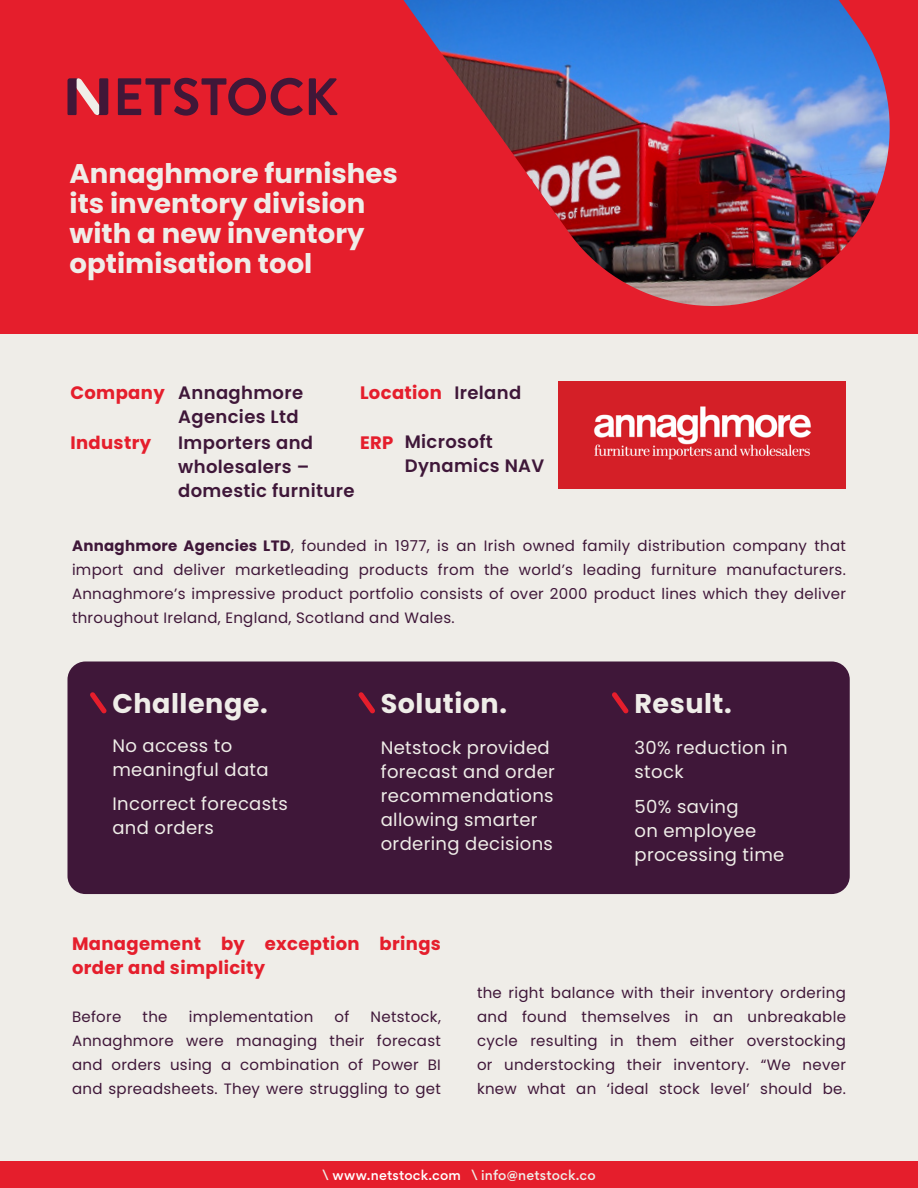
<style>
.page{position:relative;width:918px;height:1188px;background:#efede8}
.page>*{position:absolute;margin:0;border:0;box-sizing:border-box;transform-origin:0 0}
.t1{font:700 27px/30px "Poppins";color:#efede8}
.t2{font:700 27px "Poppins";letter-spacing:.02em;color:#efede8}
.t3{font:18px/24px "Poppins";letter-spacing:.02em;color:#efede8}
.t4{font:600 18px/24px "Poppins";letter-spacing:.02em;color:#3f1739}
.t5{font:700 18px/24px "Poppins";letter-spacing:.02em;color:#e51e2c}
.t6{font:15px/24px "Poppins";letter-spacing:.02em;color:#3f1739;text-align:justify}
.t7{font:500 12.75px "Gordita";letter-spacing:.015em;color:#efede8}
.s1{font-weight:700;color:#e51e2c}
.s2{font-weight:600;color:#3f1739}
.s3{font-weight:700}
.s4{color:#fff}
</style>
<div class="page">
<div style="left:68px;top:662px;width:782px;height:232px;background:#3f1739;border-radius:18px"></div>
<div style="left:0;top:0;width:403px;height:330px;background:#e51e2c"></div>
<img style="left:403px;top:0;width:511px;height:330px">
<div style="left:0;top:1161px;width:918px;height:27px;background:#e51e2c"></div>
<svg style="left:90px;top:692px;width:17px;height:22px"></svg>
<svg style="left:612px;top:692px;width:17px;height:22px"></svg>
<svg style="left:358px;top:692px;width:17px;height:22px"></svg>
<svg style="left:309px;top:78px;width:29px;height:37px"></svg>
<svg style="left:118px;top:78px;width:185px;height:38px;background:#a01b30"></svg>
<svg style="left:68px;top:78px;width:40px;height:38px"></svg>
<img style="left:558px;top:382px;width:288px;height:106px">
<h1 class="t1" style="left:70px;top:158px;width:330px">Annaghmore furnishes its inventory division with a new inventory optimisation tool</h1>
<p class="t4" style="left:70px;top:381px;width:234px;text-align:right"><span class="s1">Company</span> Annaghmore<br>Agencies Ltd</p>
<p class="t5" style="left:360px;top:381px;width:163px">Location <span class="s2">Ireland</span></p>
<p class="t5" style="left:70px;top:431px;width:82px">Industry</p>
<p class="t4" style="left:178px;top:431px;width:178px">Importers and wholesalers – domestic furniture</p>
<p class="t4" style="left:405px;top:430px;width:141px;text-indent:-45px"><span class="s1">ERP</span> Microsoft<br>Dynamics NAV</p>
<p class="t6" style="left:72px;top:534px;width:776px"><span class="s3">Annaghmore Agencies LTD</span>, founded in 1977, is an Irish owned family distribution company that import and deliver marketleading products from the world’s leading furniture manufacturers.<br>Annaghmore’s impressive product portfolio consists of over 2000 product lines which they deliver throughout Ireland, England, Scotland and Wales.</p>
<h1 class="t2" style="left:112px;top:688px;width:157px">Challenge.</h1>
<p class="t3" style="left:112px;top:734px;width:158px">No access to meaningful data</p>
<p class="t3" style="left:112px;top:792px;width:177px">Incorrect forecasts and orders</p>
<h1 class="t2" style="left:381px;top:688px;width:128px">Solution.</h1>
<p class="t3" style="left:381px;top:736px;width:176px">Netstock provided forecast and order recommendations allowing smarter ordering decisions</p>
<h1 class="t1" style="left:634px;top:688px;width:99px">Result.</h1>
<p class="t3" style="left:634px;top:736px;width:155px">30% reduction in stock</p>
<p class="t3" style="left:634px;top:795px;width:151px">50% saving<br>on employee processing time</p>
<p class="t5" style="left:72px;top:932px;width:371px">Management by exception brings order and simplicity</p>
<p class="t6" style="left:72px;top:1005px;width:51px">Before</p>
<p class="t6" style="left:143px;top:1005px;width:26px">the</p>
<p class="t6" style="left:189px;top:1005px;width:126px">implementation</p>
<p class="t6" style="left:335px;top:1005px;width:16px">of</p>
<p class="t6" style="left:72px;top:1005px;width:371px;text-indent:299px">Netstock, Annaghmore were managing their forecast and orders using a combination of Power BI and spreadsheets. They were struggling to get</p>
<p class="t6" style="left:477px;top:981px;width:371px">the right balance with their inventory ordering and found themselves in an unbreakable cycle resulting in them either overstocking or understocking their inventory. “We never knew what an ‘ideal stock level’ should be.</p>
<p class="t7" style="left:322px;top:1166px;width:275px">\ <span class="s4">www.netstock.com</span> \ info@netstock.co</p>
</div>
